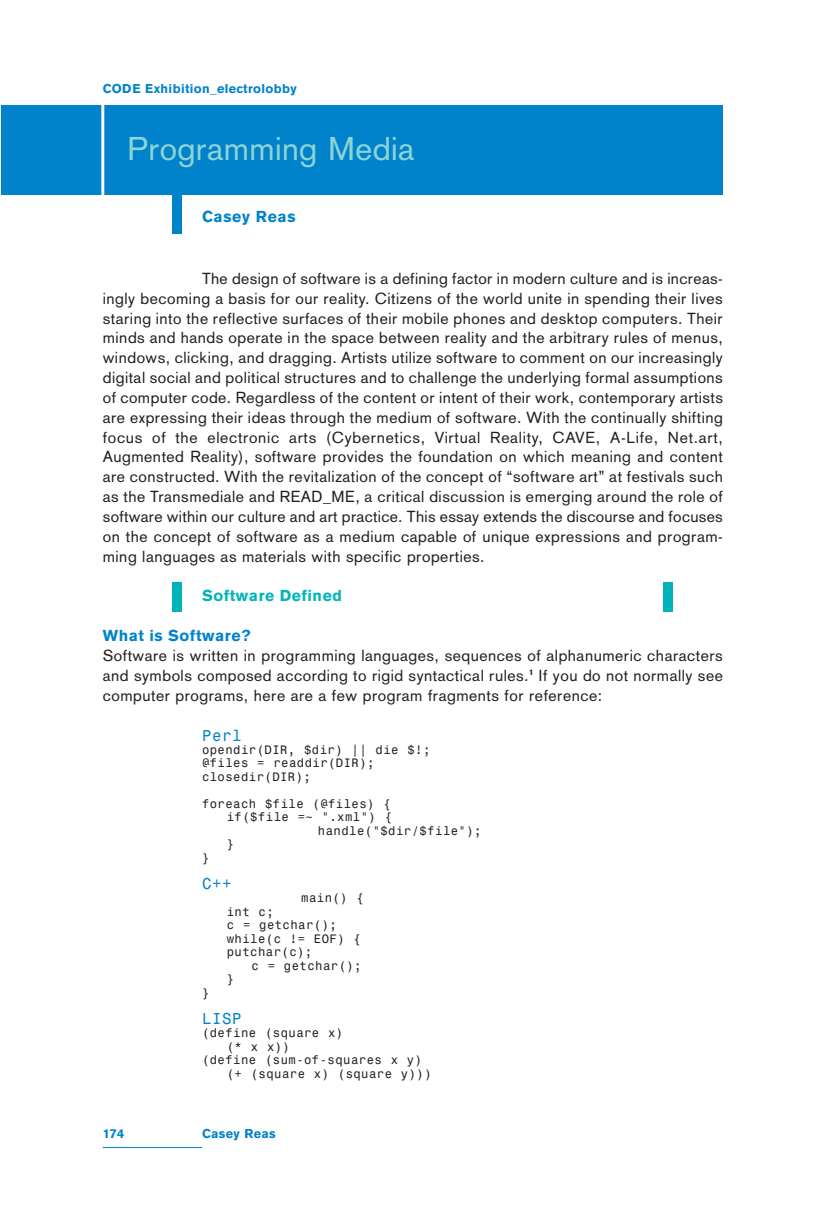
<style>
.page{position:relative;width:822px;height:1208px;background:#fff}
.page>*{position:absolute;margin:0;border:0;box-sizing:border-box;transform-origin:0 0}
.t1{font:32.38px "Basic Commercial";letter-spacing:.015em;color:#8fd4d5}
.t2{font:15.75px/19.8px "Basic Commercial";letter-spacing:.035em;color:#231f20;text-align:justify}
.t3{font:700 15.75px "Akzidenz Grotesk BE";letter-spacing:.035em;color:#0083ca}
.t4{font:700 15.75px "Akzidenz Grotesk BE";letter-spacing:.035em;color:#00b5b9}
.t5{font:15.75px "Monospace 821 BT";letter-spacing:.035em;color:#0083ca}
.t6{font:700 12.6px "Akzidenz Grotesk BE";letter-spacing:.03em;color:#0083ca}
.t7{font:12.25px/13.5px "Monospace 821 BT";letter-spacing:.035em;color:#231f20}
.s1{font-family:"Akzidenz Grotesk BE Super";font-weight:400}
</style>
<div class="page">
<hr style="left:103px;top:1146px;width:99px;height:1px;background:#0083ca">
<div style="left:172px;top:194px;width:10px;height:40px;background:#0083ca"></div>
<div style="left:2px;top:105px;width:721px;height:89px;background:#0083ca"></div>
<hr style="left:101px;top:100px;width:3px;height:99px;background:#fff">
<div style="left:172px;top:581px;width:10px;height:30px;background:#00b5b9"></div>
<div style="left:663px;top:581px;width:10px;height:30px;background:#00b5b9"></div>
<p class="t6" style="left:103px;top:84px;width:195px">CODE Exhibition<span class="s1">_</span>electrolobby</p>
<h1 class="t1" style="left:128px;top:137px;width:288px">Programming Media</h1>
<p class="t3" style="left:202px;top:211px;width:95px">Casey Reas</p>
<p class="t2" style="left:103px;top:270px;width:622px;text-indent:99px">The design of software is a defining factor in modern culture and is increas&shy;ingly becoming a basis for our reality. Citizens of the world unite in spending their lives staring into the reflective surfaces of their mobile phones and desktop computers. Their minds and hands operate in the space between reality and the arbitrary rules of menus, windows, clicking, and dragging. Artists utilize software to comment on our increasingly digital social and political structures and to challenge the underlying formal assumptions of computer code. Regardless of the content or intent of their work, contemporary artists are expressing their ideas through the medium of software. With the continually shifting focus of the electronic arts (Cybernetics, Virtual Reality, CAVE, A-Life, Net.art, Augmented Reality), software provides the foundation on which meaning and content are constructed. With the revitalization of the concept of “software art” at festivals such as the Transmediale and READ_ME, a critical discussion is emerging around the role of software within our culture and art practice. This essay extends the discourse and focuses on the concept of software as a medium capable of unique expressions and program&shy;ming languages as materials with specific properties.</p>
<p class="t4" style="left:202px;top:590px;width:141px">Software Defined</p>
<p class="t3" style="left:103px;top:630px;width:149px">What is Software?</p>
<p class="t2" style="left:103px;top:647px;width:622px">Software is written in programming languages, sequences of alphanumeric characters and symbols composed according to rigid syntactical rules.<sup>1</sup> If you do not normally see computer programs, here are a few program fragments for reference:</p>
<p class="t5" style="left:202px;top:728px;width:41px">Perl</p>
<p class="t7" style="left:202px;top:743px;width:230px">opendir(DIR, $dir) || die $!; @files = readdir(DIR); closedir(DIR);</p>
<p class="t7" style="left:202px;top:797px;width:190px">foreach $file (@files) {</p>
<p class="t7" style="left:227px;top:811px;width:167px">if($file =~ ".xml") {</p>
<p class="t7" style="left:318px;top:824px;width:165px">handle("$dir/$file");</p>
<p class="t7" style="left:227px;top:838px;width:9px">}</p>
<p class="t7" style="left:202px;top:851px;width:9px">}</p>
<p class="t5" style="left:202px;top:876px;width:31px">C++</p>
<p class="t7" style="left:301px;top:891px;width:64px">main() {</p>
<p class="t7" style="left:227px;top:905px;width:136px">int c;<br>c = getchar(); while(c != EOF) { putchar(c);</p>
<p class="t7" style="left:252px;top:959px;width:112px">c = getchar();</p>
<p class="t7" style="left:227px;top:972px;width:9px">}</p>
<p class="t7" style="left:202px;top:986px;width:9px">}</p>
<p class="t5" style="left:202px;top:1011px;width:41px">LISP</p>
<p class="t7" style="left:202px;top:1026px;width:143px">(define (square x)</p>
<p class="t7" style="left:227px;top:1040px;width:65px">(* x x))</p>
<p class="t7" style="left:202px;top:1053px;width:222px">(define (sum-of-squares x y)</p>
<p class="t7" style="left:227px;top:1067px;width:206px">(+ (square x) (square y)))</p>
<p class="t6" style="left:103px;top:1128px;width:23px">174</p>
<p class="t6" style="left:202px;top:1128px;width:75px">Casey Reas</p>
</div>
